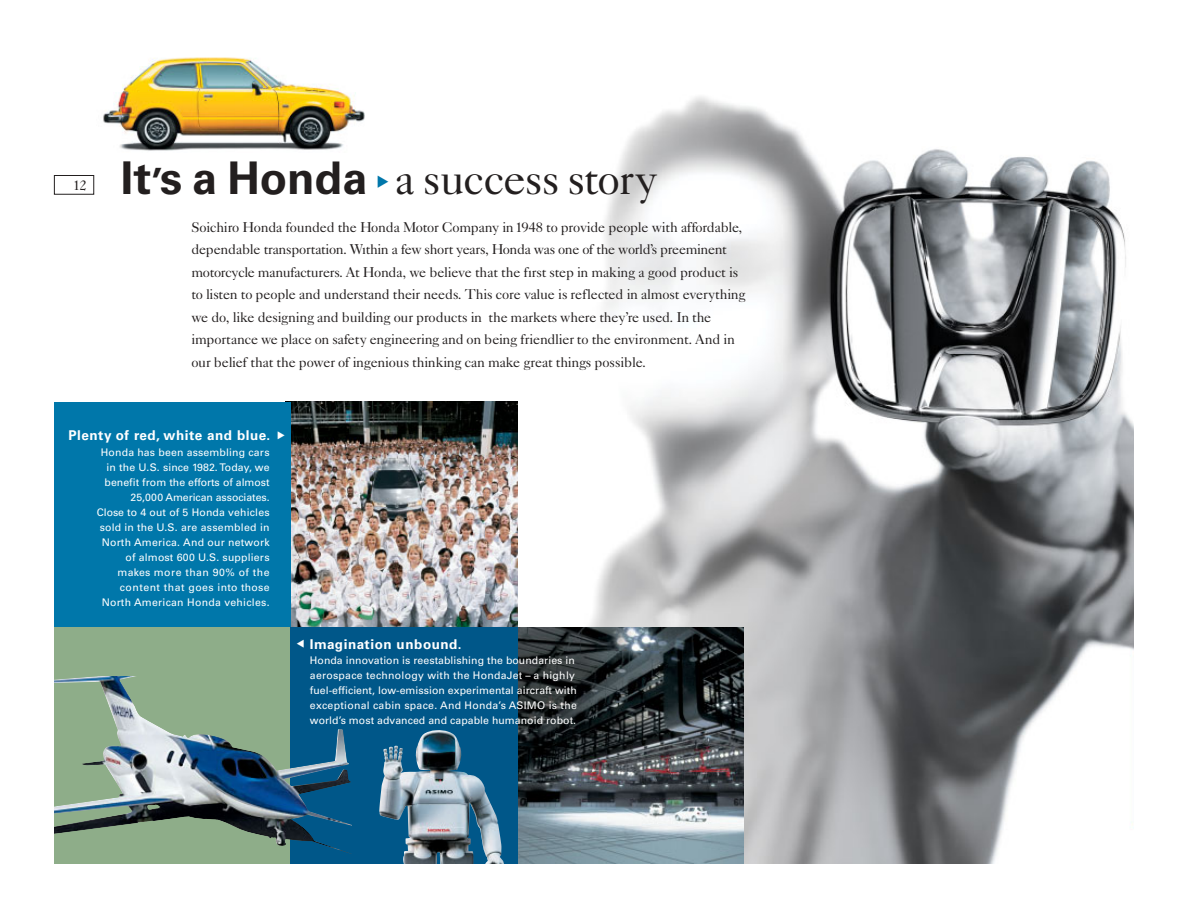
<style>
.page{position:relative;width:1188px;height:918px;background:#fff}
.page>*{position:absolute;margin:0;border:0;box-sizing:border-box;transform-origin:0 0}
.t1{font:45px "Caslon Five Forty";letter-spacing:-.02em;color:#231f1f}
.t2{font:700 45px "Univers";color:#231f1f}
.t3{font:14.25px/22.5px "Caslon Five Forty";letter-spacing:-.02em;color:#231f1f}
.t4{font:700 13.5px "Univers";letter-spacing:.035em;color:#fff}
.t5{font:10.5px/15px "Univers";letter-spacing:.015em;color:#fff;text-align:right}
.s1{font-size:39px}
</style>
<div class="page">
<img style="left:506px;top:96px;width:628px;height:768px">
<img style="left:290px;top:402px;width:228px;height:225px">
<div style="left:54px;top:402px;width:236px;height:226px;background:#07a"></div>
<img style="left:518px;top:628px;width:226px;height:236px">
<div style="left:54px;top:627px;width:446px;height:237px;background:#8ead89"></div>
<div style="left:290px;top:627px;width:228px;height:237px;background:#005789"></div>
<img style="left:54px;top:677px;width:298px;height:177px">
<img style="left:416px;top:730px;width:88px;height:134px">
<img style="left:103px;top:57px;width:262px;height:94px">
<div style="left:54px;top:175px;width:40px;height:20px;border:1px solid #231f1f"></div>
<p class="t3" style="left:73px;top:175px;width:15px">12</p>
<h1 class="t2" style="left:121px;top:162px;width:248px">It<span class="s1">’</span>s a Honda</h1>
<h1 class="t1" style="left:395px;top:163px;width:264px">a success story</h1>
<p class="t3" style="left:191px;top:217px;width:556px">Soichiro Honda founded the Honda Motor Company in 1948 to provide people with affordable, dependable transportation. Wıthin a few short years, Honda was one of the world’s preeminent motorcycle manufacturers. At Honda, we believe that the fırst step in making a good product is to listen to people and understand their needs. This core value is reflected in almost everything we do, like designing and building our products in the markets where they’re used. In the importance we place on safety engineering and on being friendlier to the environment. And in our belief that the power of ingenious thinking can make great things possible.</p>
<p class="t4" style="left:68px;top:430px;width:203px">Plenty of red, white and blue.</p>
<p class="t5" style="left:97px;top:446px;width:174px">Honda has been assembling cars in the U.S. since 1982. Today, we benefit from the efforts of almost<br>25,000 American associates.<br>Close to 4 out of 5 Honda vehicles sold in the U.S. are assembled in<br>North America. And our network of almost 600 U.S. suppliers makes more than 90% of the content that goes into those<br>North American Honda vehicles.</p>
<p class="t4" style="left:310px;top:639px;width:153px">Imagination unbound.</p>
<p class="t5" style="left:310px;top:653px;width:269px;text-align:left">Honda innovation is reestablishing the boundaries in aerospace technology with the HondaJet – a highly fuel-efficient, low-emission experimental aircraft with exceptional cabin space. And Honda’s ASIMO is the world’s most advanced and capable humanoid robot.</p>
</div>
